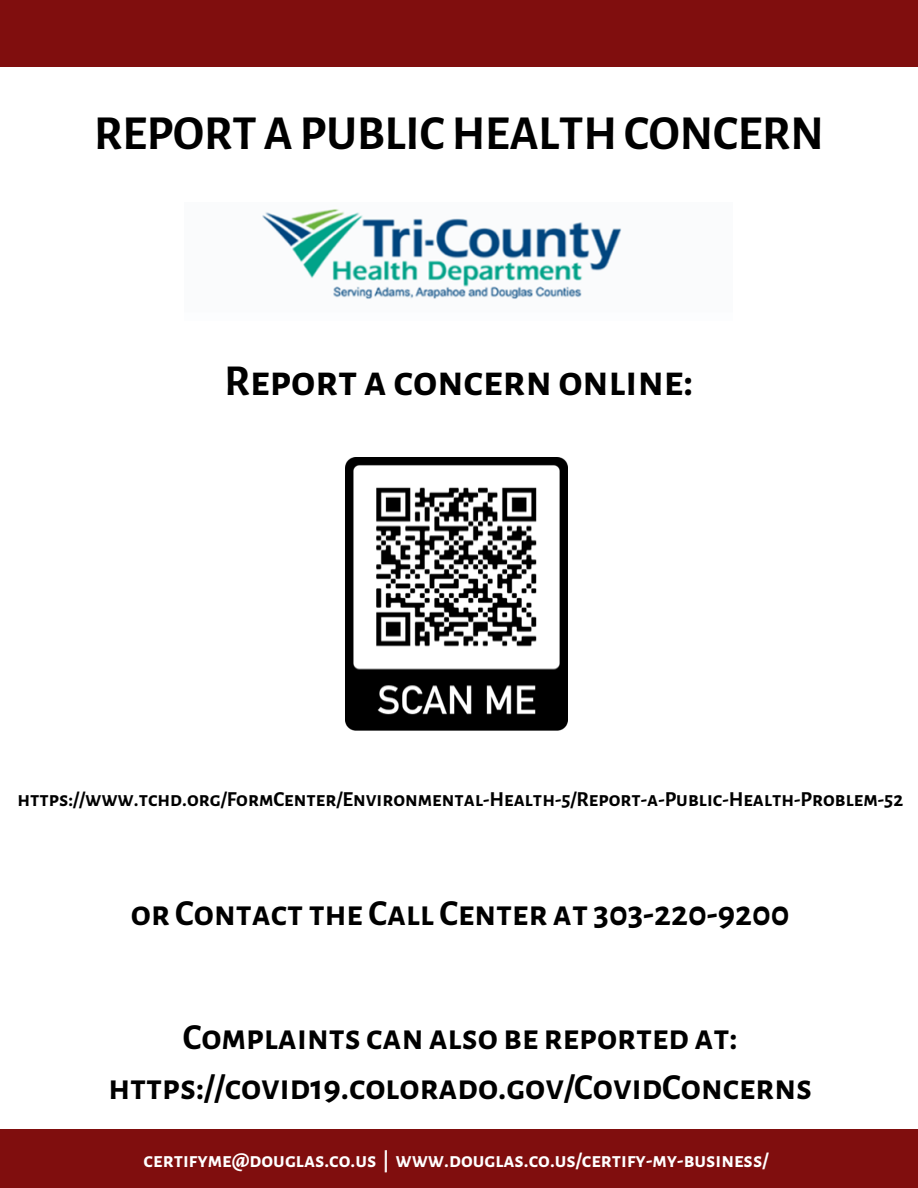
<style>
.page{position:relative;width:918px;height:1188px;background:#fff}
.page>*{position:absolute;margin:0;border:0;box-sizing:border-box;transform-origin:0 0}
.t1{font:700 48px "Alegreya Sans SC";color:#000}
.t2{font:700 43.35px "Alegreya Sans SC";color:#000}
.t3{font:700 36px "Alegreya Sans SC";color:#000}
.t4{font:700 21px "Alegreya Sans SC";color:#000}
.t5{font:700 21px "Alegreya Sans SC";color:#fff}
</style>
<div class="page">
<div style="left:0;top:0;width:918px;height:67px;background:#800e0e"></div>
<div style="left:0;top:1129px;width:918px;height:59px;background:#800e0e"></div>
<img style="left:262px;top:209px;width:360px;height:90px">
<img style="left:345px;top:457px;width:222px;height:274px">
<p class="t1" style="left:94px;top:110px;width:731px">REPORT A PUBLICHEALTHCONCERN</p>
<p class="t2" style="left:224px;top:360px;width:471px">Report a concernonline:</p>
<p class="t4" style="left:17px;top:789px;width:887px">https://www.tchd.org/FormCenter/Environmental-Health-5/Report-a-Public-Health-Problem-52</p>
<p class="t3" style="left:131px;top:896px;width:660px">or Contact the Call Center at 303-220-9200</p>
<p class="t3" style="left:183px;top:1020px;width:557px">Complaints can also be reported at:</p>
<p class="t3" style="left:108px;top:1070px;width:705px">https://covid19.colorado.gov/CovidConcerns</p>
<p class="t5" style="left:144px;top:1150px;width:626px">certifyme@douglas.co.us | www.douglas.co.us/certify-my-business/</p>
</div>
